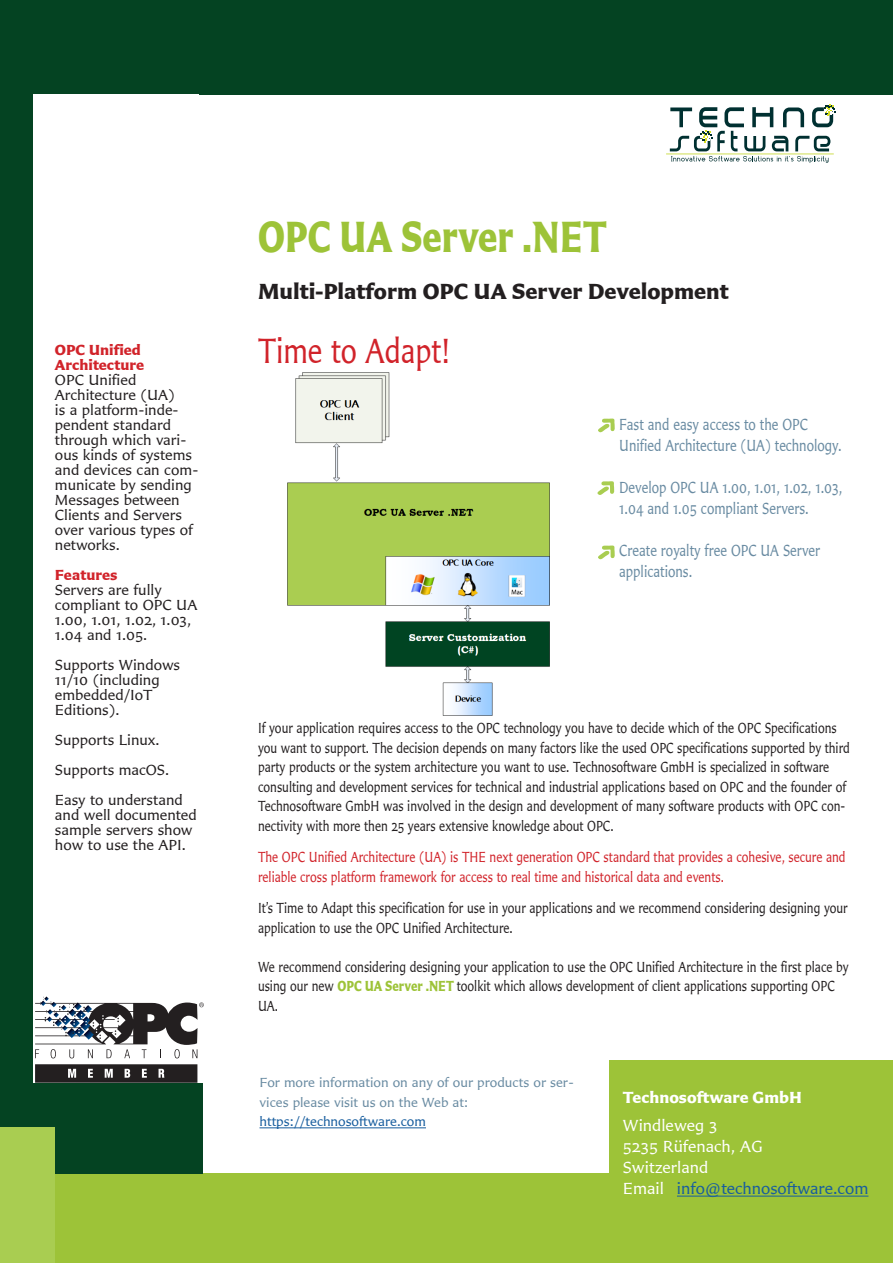
<style>
.page{position:relative;width:893px;height:1263px;background:#fff}
.page>*{position:absolute;margin:0;border:0;box-sizing:border-box;transform-origin:0 0}
.t1{font:700 45px "Carter Sans Pro";color:#9dc338;scale:.8 1}
.t2{font:36px "Carter Sans Pro";color:#d1232a;scale:.8 1}
.t3{font:700 22.5px "Carter Sans Pro";color:#231f20}
.t4{font:16.5px/21px "Carter Sans Pro";color:#698ba2;scale:.8 1}
.t5{font:16.5px "Carter Sans Pro";color:#fff}
.t6{font:16.5px "Carter Sans Pro";color:#175d9e}
.t7{font:700 16.5px "Carter Sans Pro";color:#fff}
.t8{font:15px/19.5px "Carter Sans Pro";color:#231f20;scale:.8 1}
.t9{font:15px/15px "Carter Sans Pro";color:#231f20}
.t10{font:15px/19.5px "Carter Sans Pro";color:#d1232a;scale:.8 1}
.t11{font:700 15px/15px "Carter Sans Pro";color:#d1232a}
.t12{font:13.5px/19.5px "Carter Sans Pro";color:#698ba2}
.s1{font-weight:700;color:#9dc338}
.s2{color:#175d9e}
.s3{color:#fff}
</style>
<div class="page">
<div style="left:0;top:1060px;width:893px;height:203px;background:#9dc338"></div>
<div style="left:0;top:0;width:203px;height:1173px;background:#044322"></div>
<div style="left:34px;top:94px;width:177px;height:989px;background:#fff"></div>
<div style="left:202px;top:966px;width:406px;height:207px;background:#fff"></div>
<div style="left:0;top:1128px;width:54px;height:135px;background:#a9cd51"></div>
<svg style="left:598px;top:418px;width:17px;height:14px"></svg>
<svg style="left:597px;top:481px;width:18px;height:14px"></svg>
<svg style="left:598px;top:545px;width:17px;height:14px"></svg>
<img style="left:288px;top:372px;width:261px;height:343px">
<hr style="left:677px;top:1196px;width:191px;height:1px;background:#175d9e">
<hr style="left:260px;top:1127px;width:166px;height:1px;background:#175d9e">
<div style="left:200px;top:0;width:693px;height:94px;background:#044322"></div>
<svg style="left:670px;top:104px;width:165px;height:59px"></svg>
<hr style="left:666px;top:153px;width:168px;height:1px;background:#e4ec9e">
<svg style="left:35px;top:996px;width:169px;height:62px"></svg>
<svg style="left:35px;top:1064px;width:162px;height:19px;background:#3c3839"></svg>
<p class="t11" style="left:55px;top:342px;width:91px">OPC Unified<br>Architecture</p>
<p class="t9" style="left:55px;top:371px;width:145px">OPC Unified<br>Architecture (UA)<br>is a platform-inde&shy;pendent standard through which vari&shy;ous kinds of systems and devices can com&shy;municate by sending<br>Messages between<br>Clients and Servers over various types of networks.</p>
<p class="t11" style="left:55px;top:567px;width:64px">Features</p>
<p class="t9" style="left:55px;top:581px;width:144px">Servers are fully compliant to OPC UA<br>1.00, 1.01, 1.02, 1.03,<br>1.04 and 1.05.</p>
<p class="t9" style="left:55px;top:656px;width:127px">Supports Windows<br>11/10 (including embedded/IoT<br>Editions).</p>
<p class="t9" style="left:55px;top:731px;width:106px">Supports Linux.</p>
<p class="t9" style="left:55px;top:761px;width:116px">Supports macOS.</p>
<p class="t9" style="left:55px;top:791px;width:143px">Easy to understand and well documented sample servers show how to use the API.</p>
<p class="t1" style="left:258px;top:207px;width:438px">OPC UA Server .NET</p>
<p class="t3" style="left:258px;top:277px;width:472px">Multi-Platform OPC UA Server Development</p>
<p class="t2" style="left:258px;top:327px;width:242px">Time to Adapt!</p>
<p class="t4" style="left:619px;top:414px;width:279px">Fast and easy access to the OPC<br>Unified Architecture (UA) technology.</p>
<p class="t4" style="left:619px;top:477px;width:280px">Develop OPC UA 1.00, 1.01, 1.02, 1.03,<br>1.04 and 1.05 compliant Servers.</p>
<p class="t4" style="left:619px;top:540px;width:253px">Create royalty free OPC UA Server applications.</p>
<p class="t8" style="left:258px;top:718px;width:741px">If your application requires access to the OPC technology you have to decide which of the OPC Specifications you want to support. The decision depends on many factors like the used OPC specifications supported by third party products or the system architecture you want to use. Technosoftware GmbH is specialized in software consulting and development services for technical and industrial applications based on OPC and the founder of Technosoftware GmbH was involved in the design and development of many software products with OPC con&shy;nectivity with more then 25 years extensive knowledge about OPC.</p>
<p class="t10" style="left:258px;top:847px;width:736px">The OPC Unified Architecture (UA) is THE next generation OPC standard that provides a cohesive, secure and reliable cross platform framework for access to real time and historical data and events.</p>
<p class="t8" style="left:258px;top:898px;width:739px">It’s Time to Adapt this specification for use in your applications and we recommend considering designing your application to use the OPC Unified Architecture.</p>
<p class="t8" style="left:258px;top:956px;width:740px">We recommend considering designing your application to use the OPC Unified Architecture in the first place by using our new <span class="s1">OPC UA Server .NET</span> toolkit which allows development of client applications supporting OPC<br>UA.</p>
<p class="t12" style="left:260px;top:1072px;width:316px">For more information on any of our products or ser&shy;vices please visit us on the Web at: <span class="s2">https://technosoftware.com</span></p>
<p class="t7" style="left:623px;top:1086px;width:180px">Technosoftware GmbH</p>
<p class="t5" style="left:623px;top:1115px;width:96px">Windleweg 3</p>
<p class="t5" style="left:623px;top:1136px;width:141px">5235 Rüfenach, AG</p>
<p class="t5" style="left:623px;top:1157px;width:87px">Switzerland</p>
<p class="t6" style="left:623px;top:1178px;width:247px"><span class="s3">Email</span> info@technosoftware.com</p>
</div>
